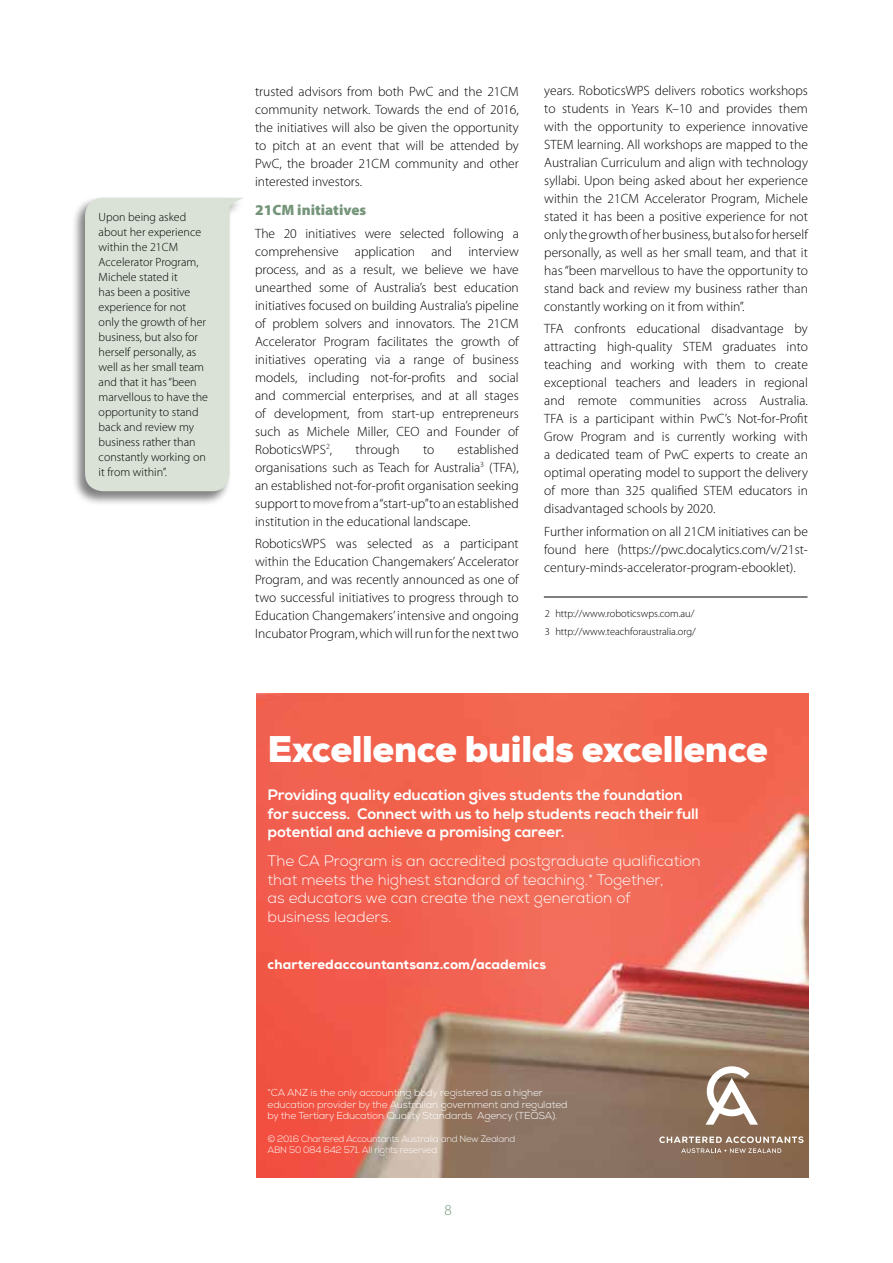
<style>
.page{position:relative;width:893px;height:1263px;background:#fff}
.page>*{position:absolute;margin:0;border:0;box-sizing:border-box;transform-origin:0 0}
.t1{font:900 37.05px "Nexa";letter-spacing:-.01em;color:#fff}
.t2{font:300 15.15px/18.6px "Nexa";color:#fff}
.t3{font:800 15.15px/18.6px "Nexa";letter-spacing:-.01em;color:#fff}
.t4{font:900 15px "Myriad Pro";color:#75957a}
.t5{font:300 15px "Myriad Pro";color:#75957a}
.t6{font:300 13.5px/18px "Myriad Pro";color:#000;text-align:justify}
.t7{font:800 13.5px "Nexa";letter-spacing:.005em;color:#fff}
.t8{font:300 12px/15px "Myriad Pro";color:#000}
.t9{font:300 10.5px/17.7px "Myriad Pro";color:#000}
.t10{font:300 10.05px/11.9px "Nexa";letter-spacing:-.01em;color:#fff}
.t11{font:300 9.3px/11.1px "Nexa";letter-spacing:-.025em;color:#fff}
</style>
<div class="page">
<img style="left:256px;top:693px;width:552px;height:485px">
<svg style="left:705px;top:1066px;width:53px;height:59px"></svg>
<svg style="left:659px;top:1136px;width:145px;height:17px;background:#a18977"></svg>
<hr style="left:544px;top:597px;width:263px;height:1px;background:#000">
<div style="left:71px;top:196px;width:174px;height:310px;background:#000;opacity:.5"></div>
<svg style="left:85px;top:198px;width:159px;height:293px;background:#dde4da"></svg>
<p class="t8" style="left:99px;top:210px;width:111px">Upon being asked about her experience within the 21CM<br>Accelerator Program,<br>Michele stated it<br>has been a positive experience for not only the growth of her business, but also for herself personally, as well as her small team and that it has “been marvellous to have the opportunity to stand back and review my business rather than constantly working on it from within”.</p>
<p class="t6" style="left:255px;top:83px;width:265px">trusted advisors from both PwC and the 21CM community network. Towards the end of 2016, the initiatives will also be given the opportunity to pitch at an event that will be attended by PwC, the broader 21CM community and other interested investors.</p>
<p class="t4" style="left:255px;top:202px;width:113px">21CM initiatives</p>
<p class="t6" style="left:255px;top:224px;width:265px">The 20 initiatives were selected following a comprehensive application and interview process, and as a result, we believe we have unearthed some of Australia’s best education initiatives focused on building Australia’s pipeline of problem solvers and innovators. The 21CM Accelerator Program facilitates the growth of initiatives operating via a range of business models, including not-for-profits and social and commercial enterprises, and at all stages of development, from start-up entrepreneurs such as Michele Miller, CEO and Founder of RoboticsWPS<sup>2</sup>,</p>
<p class="t6" style="left:255px;top:440px;width:265px;text-indent:202px">established organisations such as Teach for Australia<sup>3</sup> (TFA), an established not-for-profit organisation seeking support to move from a “start-up” to an established institution in the educational landscape.</p>
<p class="t6" style="left:255px;top:535px;width:265px">RoboticsWPS was selected as a participant within the Education Changemakers’ Accelerator Program, and was recently announced as one of two successful initiatives to progress through to Education Changemakers’ intensive and ongoing Incubator Program, which will run for the next two</p>
<p class="t6" style="left:355px;top:440px;width:46px">through</p>
<p class="t6" style="left:423px;top:440px;width:13px">to</p>
<p class="t6" style="left:544px;top:82px;width:265px">years. RoboticsWPS delivers robotics workshops to students in Years K–10 and provides them with the opportunity to experience innovative STEM learning. All workshops are mapped to the Australian Curriculum and align with technology syllabi. Upon being asked about her experience within the 21CM Accelerator Program, Michele stated it has been a positive experience for not only the growth of her business, but also for herself personally, as well as her small team, and that it has “been marvellous to have the opportunity to stand back and review my business rather than constantly working on it from within”.</p>
<p class="t6" style="left:544px;top:320px;width:265px">TFA confronts educational disadvantage by attracting high-quality STEM graduates into teaching and working with them to create exceptional teachers and leaders in regional and remote communities across Australia.<br>TFA is a participant within PwC’s Not-for-Profit Grow Program and is currently working with a dedicated team of PwC experts to create an optimal operating model to support the delivery of more than 325 qualified STEM educators in disadvantaged schools by 2020.</p>
<p class="t6" style="left:544px;top:522px;width:265px">Further information on all 21CM initiatives can be found here (https://pwc.docalytics.com/v/21st&shy;century-minds-accelerator-program-ebooklet).</p>
<p class="t9" style="left:545px;top:605px;width:153px">2 http://www.roboticswps.com.au/<br>3 http://www.teachforaustralia.org/</p>
<h1 class="t1" style="left:267px;top:725px;width:502px">Excellence builds excellence</h1>
<p class="t3" style="left:267px;top:786px;width:433px">Providing quality education gives students the foundation for success. Connect with us to help students reach their full potential and achieve a promising career.</p>
<p class="t2" style="left:267px;top:852px;width:435px">The CA Program is an accredited postgraduate qualification that meets the highest standard of teaching.* Together,<br>as educators we can create the next generation of<br>business leaders.</p>
<p class="t7" style="left:267px;top:956px;width:280px">charteredaccountantsanz.com/academics</p>
<p class="t10" style="left:267px;top:1087px;width:302px">*CA ANZ is the only accounting body registered as a higher education provider by the Australian government and regulated by the Tertiary Education Quality Standards Agency (TEQSA).</p>
<p class="t11" style="left:267px;top:1133px;width:249px">© 2016 Chartered Accountants Australia and New Zealand<br>ABN 50 084 642 571. All rights reserved</p>
<p class="t5" style="left:445px;top:1201px;width:9px">8</p>
</div>
